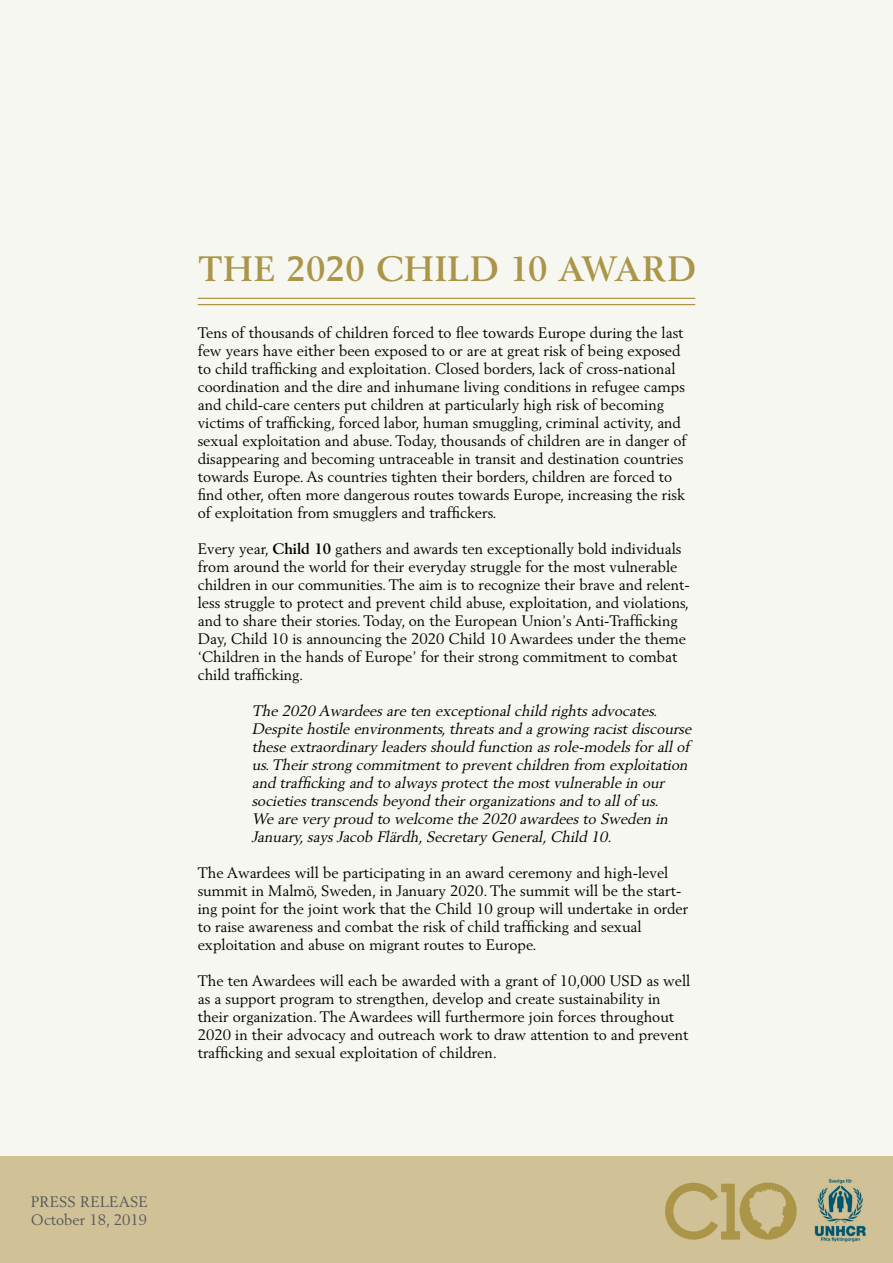
<style>
.page{position:relative;width:893px;height:1263px;background:#f7f7f1}
.page>*{position:absolute;margin:0;border:0;box-sizing:border-box;transform-origin:0 0}
.t1{font:700 34.8px "Berling";letter-spacing:.03em;color:#ab9548}
.t2{font:15px/18px "Berling LT Std";color:#000}
.t3{font:italic 15px/18px "Berling LT Std";color:#000}
.t4{font:15px/18px "Berling LT Std";color:#57585a}
.s1{font-family:"Berling";font-weight:700}
</style>
<div class="page">
<hr style="left:198px;top:298px;width:497px;height:1px;background:#ab9548">
<hr style="left:198px;top:304px;width:497px;height:1px;background:#ab9548">
<div style="left:0;top:1157px;width:893px;height:106px;background:#d0c197"></div>
<svg style="left:665px;top:1182px;width:132px;height:58px"></svg>
<img style="left:814px;top:1179px;width:52px;height:63px">
<p class="t1" style="left:199px;top:248px;width:499px">THE 2020 CHILD 10 AWARD</p>
<p class="t2" style="left:198px;top:324px;width:490px">Tens of thousands of children forced to flee towards Europe during the last few years have either been exposed to or are at great risk of being exposed to child trafficking and exploitation. Closed borders, lack of cross-national coordination and the dire and inhumane living conditions in refugee camps and child-care centers put children at particularly high risk of becoming victims of trafficking, forced labor, human smuggling, criminal activity, and sexual exploitation and abuse. Today, thousands of children are in danger of disappearing and becoming untraceable in transit and destination countries towards Europe. As countries tighten their borders, children are forced to find other, often more dangerous routes towards Europe, increasing the risk of exploitation from smugglers and traffickers.</p>
<p class="t2" style="left:198px;top:540px;width:493px">Every year, <span class="s1">Child 10</span> gathers and awards ten exceptionally bold individuals from around the world for their everyday struggle for the most vulnerable children in our communities. The aim is to recognize their brave and relent&shy;less struggle to protect and prevent child abuse, exploitation, and violations, and to share their stories. Today, on the European Union’s Anti-Trafficking Day, Child 10 is announcing the 2020 Child 10 Awardees under the theme ‘Children in the hands of Europe’ for their strong commitment to combat child trafficking.</p>
<p class="t3" style="left:252px;top:702px;width:445px">The 2020 Awardeesare ten exceptionalchild rightsadvocates.<br>Despite hostile environments,threatsand a growing racistdiscourse these extraordinary leadersshould function asrole-modelsforallof us.Theirstrong commitmentto preventchildren from exploitation and trafficking and to alwaysprotectthe mostvulnerable in our societiestranscendsbeyond theirorganizationsand to allof us.<br>We are very proud to welcome the 2020 awardeesto Sweden in January,saysJacob Flärdh,Secretary General,Child 10.</p>
<p class="t2" style="left:198px;top:864px;width:492px">The Awardees will be participating in an award ceremony and high-level summit in Malmö, Sweden, in January 2020. The summit will be the start&shy;ing point for the joint work that the Child 10 group will undertake in order to raise awareness and combat the risk of child trafficking and sexual exploitation and abuse on migrant routes to Europe.</p>
<p class="t2" style="left:198px;top:972px;width:494px">The ten Awardees will each be awarded with a grant of 10,000 USD as well as a support program to strengthen, develop and create sustainability in their organization. The Awardees will furthermore join forces throughout 2020 in their advocacy and outreach work to draw attention to and prevent trafficking and sexual exploitation of children.</p>
<p class="t4" style="left:31px;top:1192px;width:118px">PRESS RELEASE<br>October 18, 2019</p>
</div>
